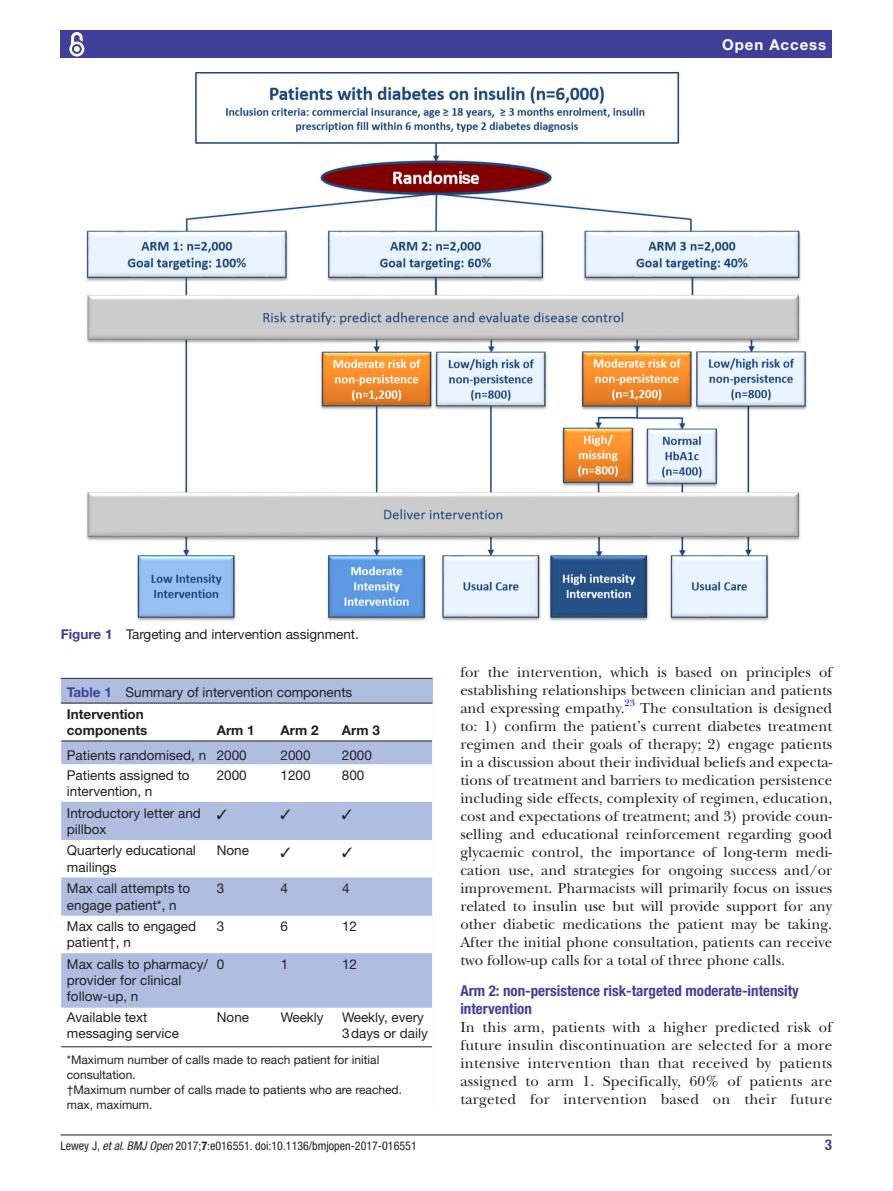
<style>
.page{position:relative;width:893px;height:1191px;background:#fff}
.page>*{position:absolute;margin:0;border:0;box-sizing:border-box;transform-origin:0 0}
.t1{font:15px/18px "New Baskerville";color:#231f20;text-align:justify}
.t2{font:700 condensed 15px/18px "Helvetica Neue LT Std";color:#414099}
.t3{font:700 15px "Helvetica Neue LT Std";letter-spacing:.065em;color:#fff}
.t4{font:13.5px/16.2px "Helvetica Neue LT Std";color:#231f20}
.t5{font:700 13.5px "Helvetica Neue LT Std";color:#231f20}
.t6{font:12px/15px "Helvetica Neue LT Std";color:#231f20}
.t7{font:condensed 12px "Helvetica Neue LT Std";color:#231f20}
.t8{font:9.9px "New Baskerville";color:#00f}
.s1{font-weight:700;color:#414099}
.s2{font-weight:700}
.s3{font-style:italic}
</style>
<div class="page">
<hr style="left:61px;top:1134px;width:771px;height:1px;background:#231f20">
<div style="left:61px;top:31px;width:771px;height:27px;background:#414099"></div>
<svg style="left:69px;top:32px;width:16px;height:25px"></svg>
<img style="left:86px;top:73px;width:721px;height:548px">
<div style="left:61px;top:679px;width:372px;height:430px;background:#afbde1"></div>
<hr style="left:61px;top:678px;width:372px;height:1px;background:#231f20">
<div style="left:61px;top:703px;width:371px;height:405px;background:#fff"></div>
<svg style="left:61px;top:741px;width:371px;height:266px"></svg>
<hr style="left:61px;top:702px;width:150px;height:1px;background:#231f20">
<hr style="left:61px;top:740px;width:150px;height:1px;background:#231f20">
<hr style="left:211px;top:702px;width:64px;height:1px;background:#231f20">
<hr style="left:211px;top:740px;width:64px;height:1px;background:#231f20">
<hr style="left:275px;top:702px;width:61px;height:1px;background:#231f20">
<hr style="left:275px;top:740px;width:61px;height:1px;background:#231f20">
<hr style="left:336px;top:702px;width:97px;height:1px;background:#231f20">
<hr style="left:336px;top:740px;width:96px;height:1px;background:#231f20">
<hr style="left:211px;top:1046px;width:64px;height:1px;background:#231f20">
<hr style="left:275px;top:1046px;width:61px;height:1px;background:#231f20">
<hr style="left:61px;top:1046px;width:150px;height:1px;background:#231f20">
<hr style="left:336px;top:1046px;width:96px;height:1px;background:#231f20">
<hr style="left:432px;top:703px;width:1px;height:38px;background:#fff">
<svg style="left:432px;top:741px;width:1px;height:23px"></svg>
<hr style="left:432px;top:764px;width:1px;height:38px;background:#fff">
<hr style="left:432px;top:802px;width:1px;height:38px;background:#fff">
<hr style="left:432px;top:840px;width:1px;height:37px;background:#fff">
<hr style="left:432px;top:877px;width:1px;height:38px;background:#fff">
<hr style="left:432px;top:915px;width:1px;height:38px;background:#fff">
<hr style="left:432px;top:953px;width:1px;height:54px;background:#fff">
<hr style="left:432px;top:1007px;width:1px;height:39px;background:#fff">
<hr style="left:432px;top:1046px;width:1px;height:63px;background:#fff">
<hr style="left:61px;top:1078px;width:372px;height:2px;background:#fff">
<hr style="left:61px;top:1093px;width:372px;height:2px;background:#fff">
<hr style="left:61px;top:1108px;width:372px;height:2px;background:#fff">
<svg style="left:217px;top:809px;width:10px;height:10px"></svg>
<svg style="left:281px;top:809px;width:9px;height:10px"></svg>
<svg style="left:342px;top:809px;width:10px;height:10px"></svg>
<svg style="left:281px;top:847px;width:9px;height:10px"></svg>
<svg style="left:342px;top:847px;width:10px;height:10px"></svg>
<p class="t3" style="left:722px;top:35px;width:106px">Open Access</p>
<p class="t4" style="left:61px;top:626px;width:300px"><span class="s1">Figure 1</span> Targeting and intervention assignment.</p>
<p class="t4" style="left:67px;top:680px;width:287px;line-height:22px"><span class="s1">Table 1</span> Summary of intervention components<br><span class="s2">Intervention</span></p>
<p class="t5" style="left:67px;top:722px;width:82px">components</p>
<p class="t5" style="left:217px;top:722px;width:39px">Arm 1</p>
<p class="t5" style="left:281px;top:722px;width:39px">Arm 2</p>
<p class="t5" style="left:342px;top:722px;width:39px">Arm 3</p>
<p class="t4" style="left:67px;top:746px;width:181px">Patients randomised, n 2000</p>
<p class="t4" style="left:281px;top:746px;width:32px">2000</p>
<p class="t4" style="left:342px;top:746px;width:32px">2000</p>
<p class="t4" style="left:67px;top:766px;width:124px">Patients assigned to intervention, n</p>
<p class="t4" style="left:217px;top:766px;width:32px">2000</p>
<p class="t4" style="left:281px;top:766px;width:32px">1200</p>
<p class="t4" style="left:342px;top:766px;width:24px">800</p>
<p class="t4" style="left:67px;top:804px;width:136px">Introductory letter and pillbox</p>
<p class="t4" style="left:67px;top:842px;width:131px">Quarterly educational mailings</p>
<p class="t4" style="left:217px;top:842px;width:34px">None</p>
<p class="t4" style="left:67px;top:880px;width:125px">Max call attempts to engage patient*, n</p>
<p class="t4" style="left:217px;top:880px;width:9px">3</p>
<p class="t4" style="left:281px;top:880px;width:9px">4</p>
<p class="t4" style="left:342px;top:880px;width:9px">4</p>
<p class="t4" style="left:67px;top:918px;width:131px">Max calls to engaged patient†, n</p>
<p class="t4" style="left:217px;top:918px;width:9px">3</p>
<p class="t4" style="left:281px;top:918px;width:9px">6</p>
<p class="t4" style="left:342px;top:918px;width:17px">12</p>
<p class="t4" style="left:67px;top:956px;width:143px">Max calls to pharmacy/ provider for clinical follow-up, n</p>
<p class="t4" style="left:217px;top:956px;width:9px">0</p>
<p class="t4" style="left:281px;top:956px;width:9px">1</p>
<p class="t4" style="left:342px;top:956px;width:17px">12</p>
<p class="t4" style="left:67px;top:1008px;width:114px">Available text messaging service</p>
<p class="t4" style="left:217px;top:1008px;width:34px">None</p>
<p class="t4" style="left:281px;top:1008px;width:44px">Weekly</p>
<p class="t4" style="left:342px;top:1008px;width:87px">Weekly, every<br>3days or daily</p>
<p class="t6" style="left:67px;top:1052px;width:337px">*Maximum number of calls made to reach patient for initial consultation.<br>†Maximum number of calls made to patients who are reached. max, maximum.</p>
<p class="t1" style="left:460px;top:663px;width:373px">for the intervention, which is based on principles of establishing relationships between clinician and patients and expressing empathy.</p>
<p class="t8" style="left:625px;top:697px;width:12px">23</p>
<p class="t1" style="left:460px;top:699px;width:373px;text-indent:180px">The consultation is designed to: 1) confirm the patient’s current diabetes treatment regimen and their goals of therapy; 2) engage patients in a discussion about their individual beliefs and expecta&shy;tions of treatment and barriers to medication persistence including side effects, complexity of regimen, education, cost and expectations of treatment; and 3) provide coun&shy;selling and educational reinforcement regarding good glycaemic control, the importance of long-term medi&shy;cation use, and strategies for ongoing success and/or improvement. Pharmacists will primarily focus on issues related to insulin use but will provide support for any other diabetic medications the patient may be taking.<br>After the initial phone consultation, patients can receive two follow-up calls for a total of three phone calls.</p>
<p class="t2" style="left:460px;top:981px;width:340px">Arm 2: non-persistence risk-targeted moderate-intensity intervention</p>
<p class="t1" style="left:460px;top:1018px;width:373px">In this arm, patients with a higher predicted risk of future insulin discontinuation are selected for a more intensive intervention than that received by patients assigned to arm 1. Specifically, 60% of patients are targeted for intervention based on their future</p>
<p class="t7" style="left:61px;top:1138px;width:358px">Lewey J, <span class="s3">et al</span>. <span class="s3">BMJ Open</span> 2017;<span class="s2">7</span>:e016551. doi:10.1136/bmjopen-2017-016551</p>
<p class="t2" style="left:825px;top:1135px;width:9px">3</p>
</div>
